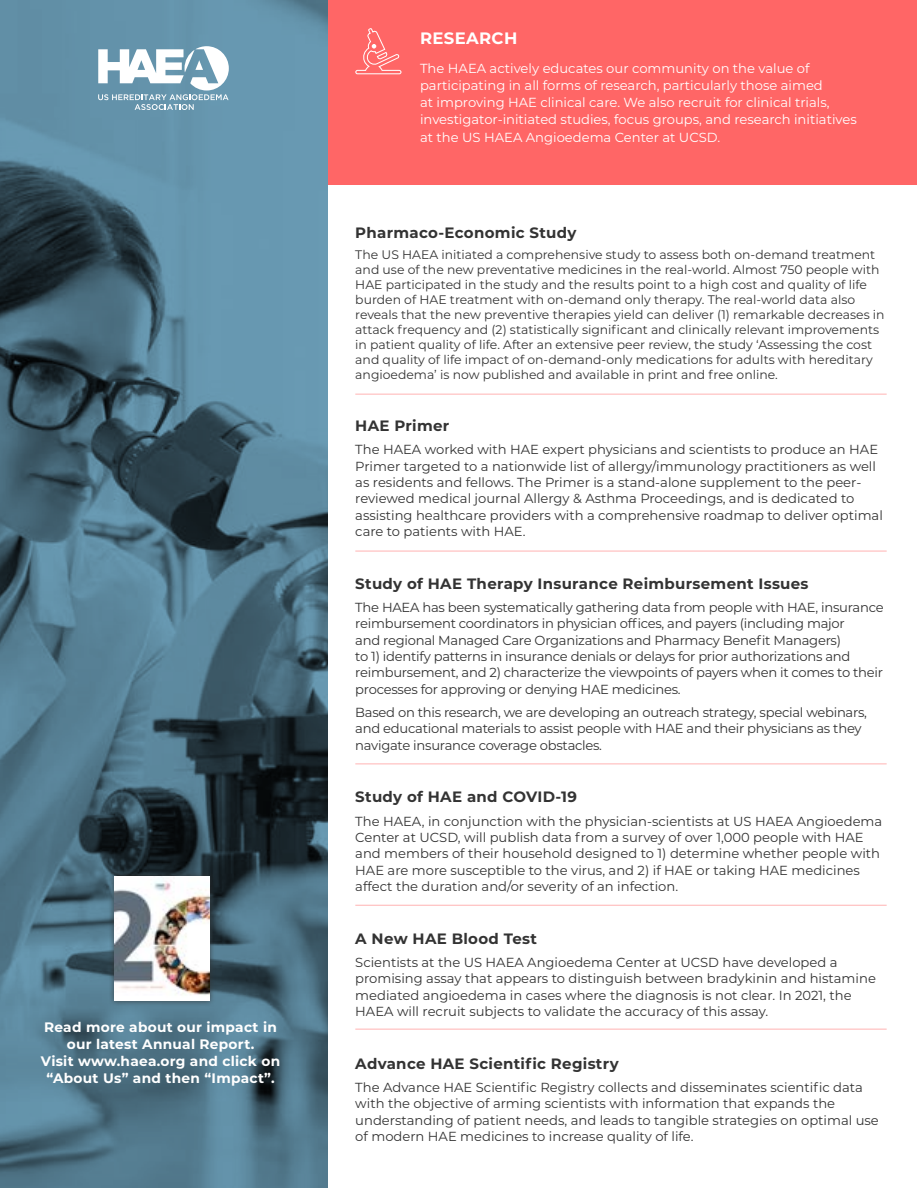
<style>
.page{position:relative;width:918px;height:1188px;background:#fff}
.page>*{position:absolute;margin:0;border:0;box-sizing:border-box;transform-origin:0 0}
.t1{font:700 16.5px "Montserrat";letter-spacing:.02em;color:#fff}
.t2{font:700 15px "Montserrat";letter-spacing:.02em;color:#333}
.t3{font:700 13.8px/17.1px "Montserrat";letter-spacing:.02em;color:#fff;text-align:center}
.t4{font:13.2px/16.4px "Montserrat";color:#333}
.t5{font:13.2px/16.4px "Montserrat";letter-spacing:-.02em;color:#333}
.t6{font:13.2px/17.2px "Montserrat";color:#fff}
.t7{font:12.3px/15px "Montserrat";color:#333}
</style>
<div class="page">
<div style="left:322px;top:0;width:595px;height:185px;background:#f66"></div>
<svg style="left:0;top:0;width:328px;height:1188px;background:#4d7184"></svg>
<svg style="left:98px;top:46px;width:130px;height:64px"></svg>
<div style="left:109px;top:870px;width:106px;height:137px;background:#333;opacity:.75"></div>
<svg style="left:355px;top:29px;width:47px;height:46px"></svg>
<hr style="left:355px;top:394px;width:532px;height:1px;background:#ffb3b3">
<hr style="left:355px;top:551px;width:532px;height:1px;background:#ffb3b3">
<hr style="left:355px;top:764px;width:532px;height:1px;background:#ffb3b3">
<hr style="left:355px;top:905px;width:532px;height:1px;background:#ffb3b3">
<hr style="left:355px;top:1029px;width:532px;height:1px;background:#ffb3b3">
<img style="left:115px;top:876px;width:95px;height:124px">
<p class="t3" style="left:41px;top:1018px;width:241px">Read more about our impact in our latest Annual Report.<br>Visit www.haea.org and click on “About Us” and then “Impact”.</p>
<p class="t1" style="left:420px;top:26px;width:99px">RESEARCH</p>
<p class="t6" style="left:420px;top:59px;width:438px">The HAEA actively educates our community on the value of participating in all forms of research, particularly those aimed<br>at improving HAE clinical care. We also recruit for clinical trials, investigator-initiated studies, focus groups, and research initiatives at the US HAEA Angioedema Center at UCSD.</p>
<p class="t2" style="left:355px;top:222px;width:223px">Pharmaco-Economic Study</p>
<p class="t7" style="left:355px;top:247px;width:531px">The US HAEA initiated a comprehensive study to assess both on-demand treatment and use of the new preventative medicines in the real-world. Almost 750 people with HAE participated in the study and the results point to a high cost and quality of life burden of HAE treatment with on-demand only therapy. The real-world data also reveals that the new preventive therapies yield can deliver (1) remarkable decreases in attack frequency and (2) statistically significant and clinically relevant improvements in patient quality of life. After an extensive peer review, the study ‘Assessing the cost and quality of life impact of on-demand-only medications for adults with hereditary angioedema’ is now published and available in print and free online.</p>
<p class="t2" style="left:355px;top:415px;width:96px">HAE Primer</p>
<p class="t4" style="left:355px;top:441px;width:529px">The HAEA worked with HAE expert physicians and scientists to produce an HAE Primer targeted to a nationwide list of allergy/immunology practitioners as well as residents and fellows. The Primer is a stand-alone supplement to the peer&shy;reviewed medical journal Allergy &amp; Asthma Proceedings, and is dedicated to assisting healthcare providers with a comprehensive roadmap to deliver optimal care to patients with HAE.</p>
<p class="t2" style="left:355px;top:573px;width:455px">Study of HAE Therapy Insurance Reimbursement Issues</p>
<p class="t5" style="left:355px;top:599px;width:530px">The HAEA has been systematically gathering data from people with HAE, insurance reimbursement coordinators in physician offices, and payers (including major<br>and regional Managed Care Organizations and Pharmacy Benefit Managers)<br>to 1) identify patterns in insurance denials or delays for prior authorizations and reimbursement, and 2) characterize the viewpoints of payers when it comes to their processes for approving or denying HAE medicines.</p>
<p class="t5" style="left:355px;top:704px;width:513px">Based on this research, we are developing an outreach strategy, special webinars, and educational materials to assist people with HAE and their physicians as they navigate insurance coverage obstacles.</p>
<p class="t2" style="left:355px;top:786px;width:223px">Study of HAE and COVID-19</p>
<p class="t4" style="left:355px;top:812px;width:528px">The HAEA, in conjunction with the physician-scientists at US HAEA Angioedema Center at UCSD, will publish data from a survey of over 1,000 people with HAE and members of their household designed to 1) determine whether people with HAE are more susceptible to the virus, and 2) if HAE or taking HAE medicines affect the duration and/or severity of an infection.</p>
<p class="t2" style="left:355px;top:928px;width:183px">A New HAE Blood Test</p>
<p class="t4" style="left:355px;top:954px;width:522px">Scientists at the US HAEA Angioedema Center at UCSD have developed a promising assay that appears to distinguish between bradykinin and histamine mediated angioedema in cases where the diagnosis is not clear. In 2021, the HAEA will recruit subjects to validate the accuracy of this assay.</p>
<p class="t2" style="left:355px;top:1053px;width:265px">Advance HAE Scientific Registry</p>
<p class="t4" style="left:355px;top:1079px;width:525px">The Advance HAE Scientific Registry collects and disseminates scientific data with the objective of arming scientists with information that expands the understanding of patient needs, and leads to tangible strategies on optimal use of modern HAE medicines to increase quality of life.</p>
</div>
